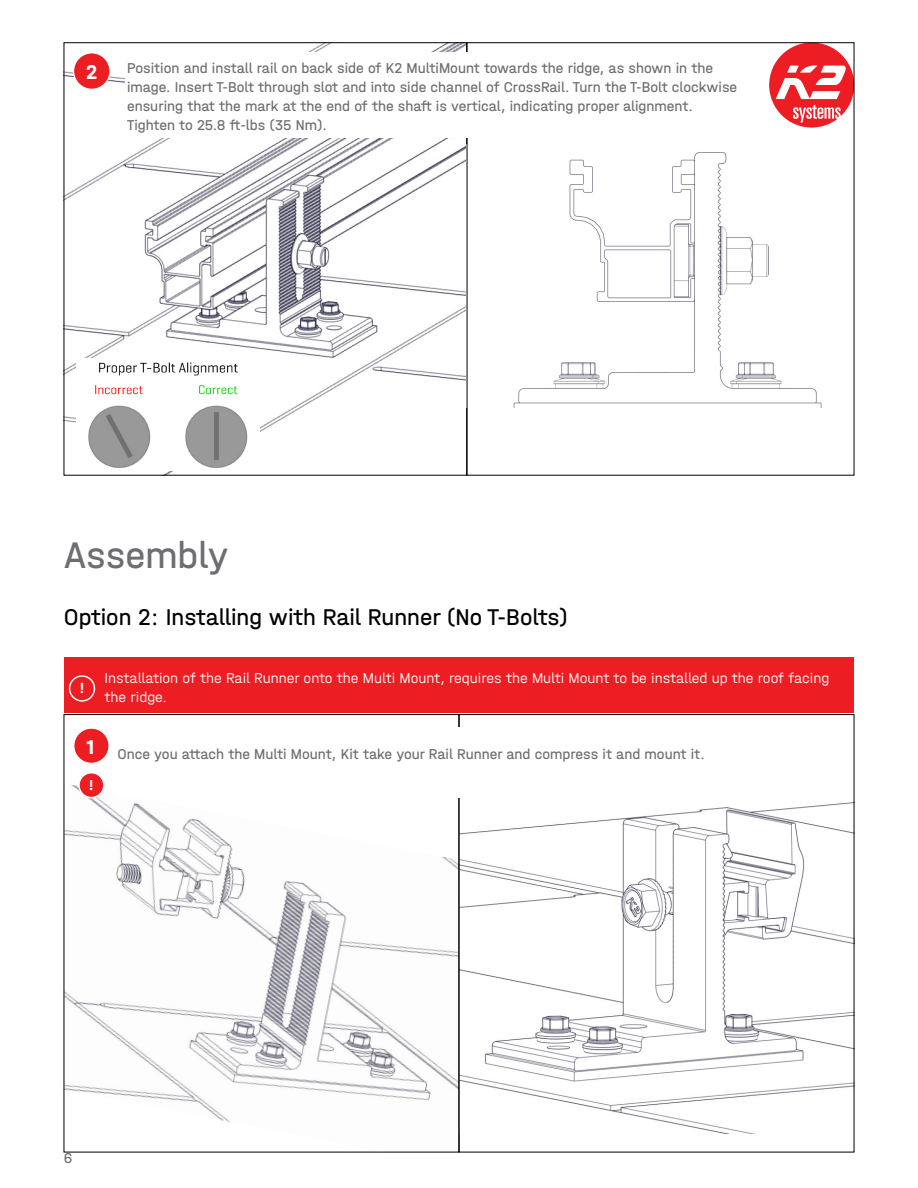
<style>
.page{position:relative;width:918px;height:1188px;background:#fff}
.page>*{position:absolute;margin:0;border:0;box-sizing:border-box;transform-origin:0 0}
.t1{font:39px "K2 Halvar Mittelschrift Regular";color:#6d6e71}
.t2{font:24px "K2 Halvar Mittelschrift Regular";color:#000}
.t3{font:21px "K2 Halvar Mittelschrift Bold";color:#fff}
.t4{font:15px/19px "K2 Halvar Mittelschrift Regular";color:#6d6e71}
.t5{font:15px/19px "K2 Halvar Mittelschrift Light";color:#fff}
.t6{font:15px "K2 Halvar Mittelschrift Bold";color:#fff}
.t7{font:600 15px "K2 Geogrotesque";color:#fff}
</style>
<div class="page">
<svg style="left:769px;top:45px;width:83px;height:83px"></svg>
<img style="left:66px;top:45px;width:399px;height:428px">
<div style="left:74px;top:53px;width:36px;height:36px;background:#ed1d24;border-radius:50%"></div>
<div style="left:73px;top:52px;width:38px;height:38px;border:1px solid #fff;border-radius:50%"></div>
<img style="left:513px;top:152px;width:309px;height:255px">
<div style="left:125px;top:52px;width:612px;height:85px;background:#fff"></div>
<img style="left:77px;top:358px;width:182px;height:113px">
<img style="left:66px;top:785px;width:391px;height:337px">
<div style="left:74px;top:728px;width:35px;height:35px;background:#ed1d24;border-radius:50%"></div>
<div style="left:73px;top:728px;width:37px;height:36px;border:1px solid #fff;border-radius:50%"></div>
<div style="left:79px;top:773px;width:25px;height:25px;background:#ed1d24;border-radius:50%"></div>
<div style="left:78px;top:772px;width:27px;height:26px;border:2px solid #fff;border-radius:50%"></div>
<img style="left:461px;top:802px;width:391px;height:331px">
<div style="left:115px;top:728px;width:661px;height:70px;background:#fff"></div>
<div style="left:65px;top:657px;width:789px;height:56px;background:#ed1d24"></div>
<div style="left:69px;top:675px;width:26px;height:27px;border:2px solid #fff;border-radius:50%"></div>
<h3 class="t3" style="left:86px;top:59px;width:13px">2</h3>
<p class="t4" style="left:127px;top:58px;width:612px">Position and install rail on back side of K2 MultiMount towards the ridge, as shown in the image. Insert T-Bolt through slot and into side channel of CrossRail. Turn the T-Bolt clockwise ensuring that the mark at the end of the shaft is vertical, indicating proper alignment.<br>Tighten to 25.8 ft-lbs (35 Nm).</p>
<h1 class="t1" style="left:64px;top:532px;width:166px">Assembly</h1>
<h2 class="t2" style="left:64px;top:603px;width:506px">Option 2: Installing with Rail Runner (No T-Bolts)</h2>
<p class="t7" style="left:80px;top:679px;width:5px">!</p>
<p class="t5" style="left:105px;top:668px;width:726px">Installation of the Rail Runner onto the Multi Mount, requires the Multi Mount to be installed up the roof facing the ridge.</p>
<h3 class="t3" style="left:87px;top:734px;width:9px">1</h3>
<p class="t6" style="left:89px;top:776px;width:6px">!</p>
<p class="t4" style="left:117px;top:744px;width:589px">Once you attach the Multi Mount, Kit take your Rail Runner and compress it and mount it.</p>
<p class="t4" style="left:64px;top:1148px;width:10px">6</p>
</div>
